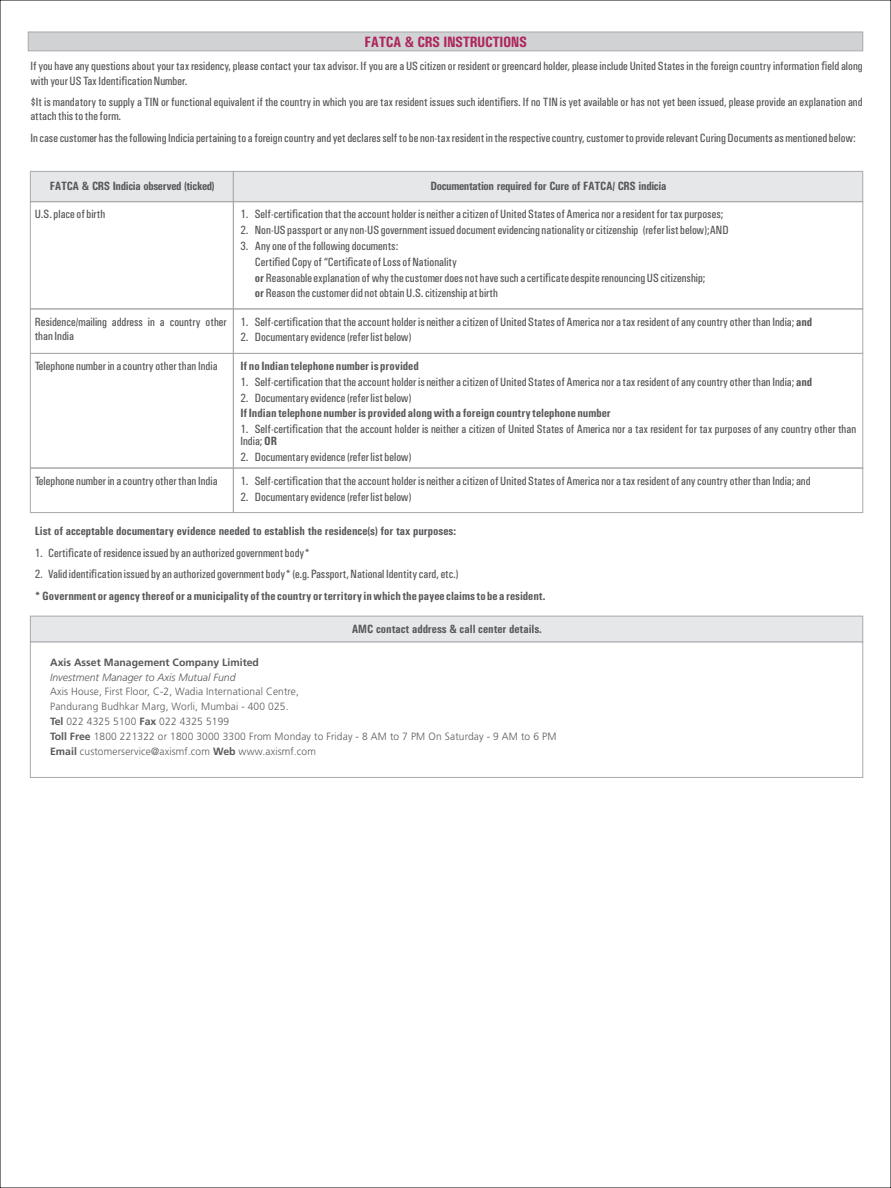
<style>
.page{position:relative;width:891px;height:1188px;background:#fff}
.page>*{position:absolute;margin:0;border:0;box-sizing:border-box;transform-origin:0 0}
.t1{font:700 condensed 15px "Univers";letter-spacing:-.025em;color:#ad265e}
.t2{font:12px/14.4px "Univers Condensed";color:#57585a}
.t3{font:700 condensed 12px "Univers";color:#57585a}
.t4{font:700 condensed 12px "Univers";letter-spacing:-.025em;color:#57585a}
.t5{font:300 10.5px/14.9px "Frutiger";color:#57585a}
.t6{font:300 10.5px "Frutiger 45";color:#57585a}
.t7{font:italic 300 10.5px "Frutiger 45";color:#57585a}
.s1{font-family:"Arial"}
.s2{font-family:"Univers";font-weight:700;font-stretch:condensed}
.s3{font-family:"Frutiger 45"}
</style>
<div class="page">
<div style="left:28px;top:32px;width:835px;height:19px;background:#d1d2d4;border:1px solid #a8a9ad"></div>
<div style="left:30px;top:171px;width:834px;height:31px;background:#e6e7e9"></div>
<div style="left:30px;top:201px;width:204px;height:108px;border:1px solid #a8a9ad"></div>
<div style="left:233px;top:201px;width:630px;height:108px;border:1px solid #a8a9ad"></div>
<div style="left:30px;top:309px;width:204px;height:45px;border:1px solid #a8a9ad"></div>
<div style="left:233px;top:309px;width:630px;height:45px;border:1px solid #a8a9ad"></div>
<div style="left:30px;top:353px;width:204px;height:115px;border:1px solid #a8a9ad"></div>
<div style="left:233px;top:353px;width:630px;height:115px;border:1px solid #a8a9ad"></div>
<div style="left:30px;top:468px;width:204px;height:45px;border:1px solid #a8a9ad"></div>
<div style="left:233px;top:468px;width:630px;height:45px;border:1px solid #a8a9ad"></div>
<svg style="left:30px;top:615px;width:834px;height:28px;background:#e1e2e4"></svg>
<p class="t1" style="left:365px;top:36px;width:164px">FATCA &amp; CRS INSTRUCTIONS</p>
<p class="t2" style="left:30px;top:60px;width:834px">If you have any questions about your tax residency, please contact your tax advisor. If you are a US citizen or resident or greencard holder, please include United States in the foreign country information <span class="s1">fi</span>eld along with your US Tax Identi<span class="s1">fi</span>cation Number.</p>
<p class="t2" style="left:30px;top:96px;width:834px">$It is mandatory to supply a TIN or functional equivalent if the country in which you are tax resident issues such identi<span class="s1">fi</span>ers. If no TIN is yet available or has not yet been issued, please provide an explanation and attach this to the form.</p>
<p class="t2" style="left:30px;top:132px;width:827px">In case customer has the following Indicia pertaining to a foreign country and yet declares self to be non-tax resident in the respective country, customer to provide relevant Curing Documents as mentioned below:</p>
<p class="t4" style="left:50px;top:182px;width:166px">FATCA &amp; CRS Indicia observed (ticked)</p>
<p class="t4" style="left:430px;top:181px;width:237px">Documentation required for Cure of FATCA/ CRS indicia</p>
<p class="t2" style="left:35px;top:208px;width:72px">U.S. place of birth</p>
<p class="t2" style="left:240px;top:208px;width:485px">1. Self-certi<span class="s1">fi</span>cation that the account holder is neither a citizen of United States of America nor a resident for tax purposes;</p>
<p class="t2" style="left:240px;top:224px;width:490px">2. Non-US passport or any non-US government issued document evidencing nationality or citizenship (refer list below);AND</p>
<p class="t2" style="left:255px;top:239px;width:452px;line-height:15.8px;text-indent:-14px">3. Any one of the following documents:<br>Certi<span class="s1">fi</span>ed Copy of “Certi<span class="s1">fi</span>cate of Loss of Nationality<br><span class="s2">or</span> Reasonable explanation of why the customer does not have such a certi<span class="s1">fi</span>cate despite renouncing US citizenship; <span class="s2">or</span> Reason the customer did not obtain U.S. citizenship at birth</p>
<p class="t2" style="left:35px;top:315px;width:194px">Residence/mailing address in a country other than India</p>
<p class="t2" style="left:240px;top:315px;width:573px">1. Self-certi<span class="s1">fi</span>cation that the account holder is neither a citizen of United States of America nor a tax resident of any country other than India; <span class="s2">and</span></p>
<p class="t2" style="left:240px;top:331px;width:172px">2. Documentary evidence (refer list below)</p>
<p class="t2" style="left:35px;top:360px;width:184px">Telephone number in a country other than India</p>
<p class="t3" style="left:240px;top:362px;width:180px">If no Indian telephone number is provided</p>
<p class="t2" style="left:240px;top:376px;width:573px">1. Self-certi<span class="s1">fi</span>cation that the account holder is neither a citizen of United States of America nor a tax resident of any country other than India; <span class="s2">and</span></p>
<p class="t2" style="left:240px;top:391px;width:172px">2. Documentary evidence (refer list below)</p>
<p class="t3" style="left:240px;top:409px;width:372px">If Indian telephone number is provided along with a foreign country telephone number</p>
<p class="t2" style="left:240px;top:424px;width:617px;line-height:12.3px">1. Self-certi<span class="s1">fi</span>cation that the account holder is neither a citizen of United States of America nor a tax resident for tax purposes of any country other than<br>India; <span class="s2">OR</span></p>
<p class="t2" style="left:240px;top:451px;width:172px">2. Documentary evidence (refer list below)</p>
<p class="t2" style="left:35px;top:475px;width:184px">Telephone number in a country other than India</p>
<p class="t2" style="left:240px;top:475px;width:572px">1. Self-certi<span class="s1">fi</span>cation that the account holder is neither a citizen of United States of America nor a tax resident of any country other than India; and</p>
<p class="t2" style="left:240px;top:490px;width:172px">2. Documentary evidence (refer list below)</p>
<p class="t3" style="left:35px;top:527px;width:423px">List of acceptable documentary evidence needed to establish the residence(s) for tax purposes:</p>
<p class="t2" style="left:35px;top:546px;width:277px">1. Certi<span class="s1">fi</span>cate of residence issued by an authorized government body*</p>
<p class="t2" style="left:35px;top:568px;width:425px">2. Valid identi<span class="s1">fi</span>cation issued by an authorized government body* (e.g. Passport, National Identity card, etc.)</p>
<p class="t3" style="left:35px;top:591px;width:512px">* Government or agency thereof or a municipality of the country or territory in which the payee claims to be a resident.</p>
<p class="t3" style="left:352px;top:625px;width:192px">AMC contact address &amp; call center details.</p>
<p class="t6" style="left:50px;top:658px;width:210px">Axis Asset Management Company Limited</p>
<p class="t7" style="left:50px;top:673px;width:187px">Investment Manager to Axis Mutual Fund</p>
<p class="t5" style="left:50px;top:685px;width:508px">Axis House, First Floor, C-2, Wadia International Centre,<br>Pandurang Budhkar Marg, Worli, Mumbai - 400 025.<br><span class="s3">Tel</span> 022 4325 5100 <span class="s3">Fax</span> 022 4325 5199<br><span class="s3">Toll Free</span> 1800 221322 or 1800 3000 3300 From Monday to Friday - 8 AM to 7 PM On Saturday - 9 AM to 6 PM <span class="s3">Email</span> customerservice@axismf.com <span class="s3">Web</span> www.axismf.com</p>
</div>
